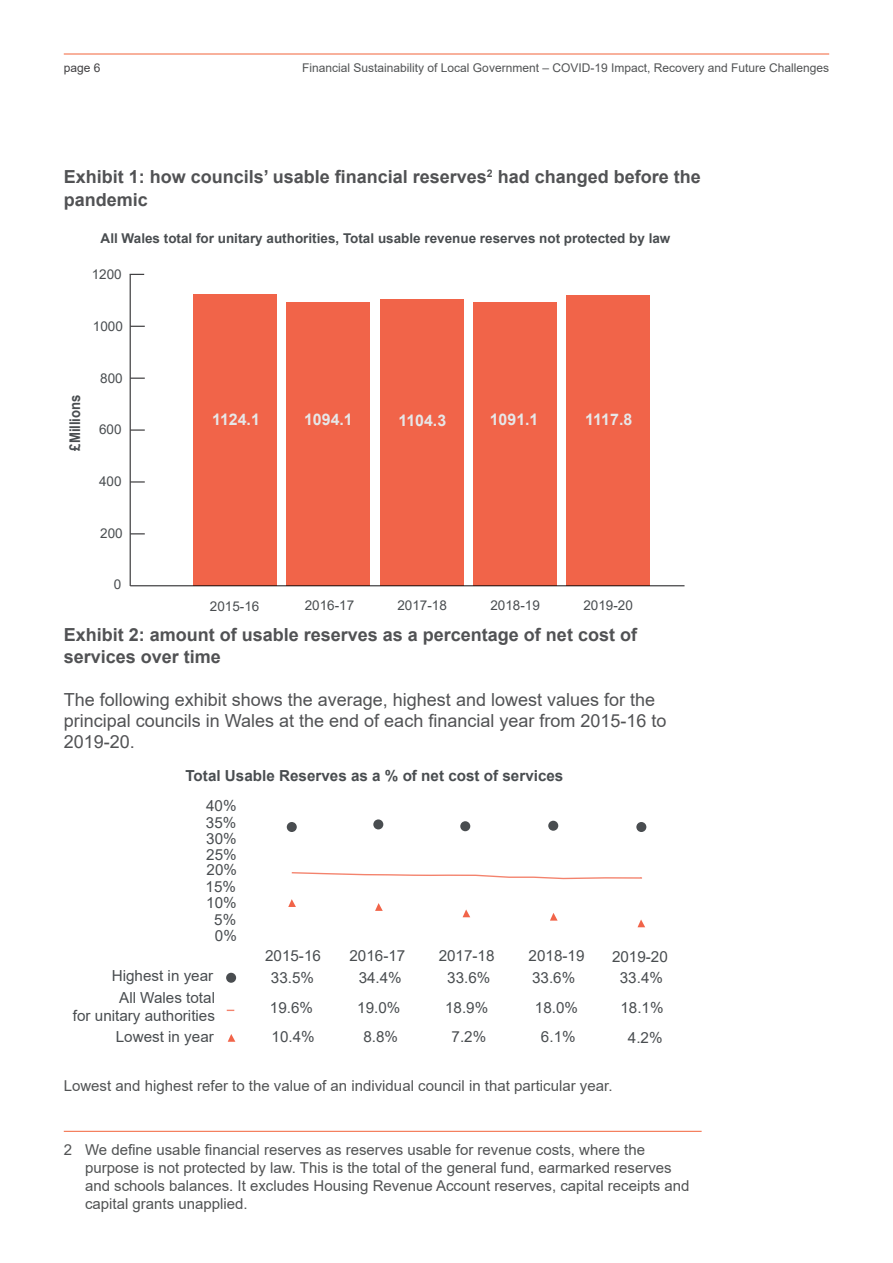
<style>
.page{position:relative;width:893px;height:1263px;background:#fff}
.page>*{position:absolute;margin:0;border:0;box-sizing:border-box;transform-origin:0 0}
.Exhibit_heading{font:700 18px/22.5px "Arial";color:#515254}
.t1{font:18px/21px "Arial";color:#515254}
.t2{font:700 15.9px "Arial";color:#e6e7e8}
.t3{font:15.15px/15.6px "Arial";color:#494d50;text-align:right}
.t4{font:700 15.15px "Arial";color:#494d50}
.Footnotes{font:15px/18px "Arial";color:#515354}
.t5{font:700 14.7px "Arial";color:#494d50;scale:.89 1}
.t6{font:700 13.5px "Arial";color:#494d50}
.t7{font:13.5px "Arial";color:#494d50}
.t8{font:12px "Arial";color:#515354}
.t9{font:12px "Arial";color:#414042}
</style>
<div class="page">
<hr style="left:64px;top:54px;width:765px;height:1px;background:#f2633a">
<hr style="left:64px;top:1131px;width:638px;height:1px;background:#f2633a">
<hr style="left:130px;top:585px;width:554px;height:1px;background:#414042">
<hr style="left:130px;top:275px;width:1px;height:311px;background:#414042">
<svg style="left:130px;top:533px;width:15px;height:1px"></svg>
<svg style="left:130px;top:481px;width:15px;height:2px"></svg>
<svg style="left:130px;top:429px;width:15px;height:2px"></svg>
<svg style="left:130px;top:378px;width:15px;height:1px"></svg>
<svg style="left:131px;top:326px;width:14px;height:1px"></svg>
<svg style="left:130px;top:274px;width:14px;height:1px"></svg>
<div style="left:566px;top:296px;width:84px;height:290px;background:#f16449"></div>
<div style="left:473px;top:303px;width:84px;height:283px;background:#f16449"></div>
<div style="left:380px;top:299px;width:84px;height:287px;background:#f16449"></div>
<div style="left:286px;top:302px;width:84px;height:284px;background:#f16449"></div>
<div style="left:193px;top:294px;width:84px;height:292px;background:#f16449"></div>
<div style="left:287px;top:822px;width:10px;height:10px;background:#494d50;border-radius:50%"></div>
<div style="left:226px;top:973px;width:10px;height:10px;background:#494d50;border-radius:50%"></div>
<div style="left:373px;top:819px;width:10px;height:10px;background:#494d50;border-radius:50%"></div>
<div style="left:460px;top:821px;width:10px;height:10px;background:#494d50;border-radius:50%"></div>
<div style="left:548px;top:821px;width:10px;height:10px;background:#494d50;border-radius:50%"></div>
<div style="left:636px;top:822px;width:10px;height:10px;background:#494d50;border-radius:50%"></div>
<svg style="left:288px;top:899px;width:8px;height:8px"></svg>
<svg style="left:228px;top:1034px;width:7px;height:8px"></svg>
<svg style="left:375px;top:903px;width:8px;height:8px"></svg>
<svg style="left:463px;top:909px;width:7px;height:8px"></svg>
<svg style="left:550px;top:913px;width:8px;height:8px"></svg>
<svg style="left:637px;top:919px;width:8px;height:8px"></svg>
<svg style="left:292px;top:872px;width:350px;height:7px"></svg>
<p class="t9" style="left:64px;top:59px;width:38px">page 6</p>
<p class="t8" style="left:302px;top:59px;width:528px">Financial Sustainability of Local Government – COVID-19 Impact, Recovery and Future Challenges</p>
<p class="Exhibit_heading" style="left:64px;top:166px;width:639px">Exhibit 1: how councils’ usable financial reserves<sup>2</sup> had changed before the pandemic</p>
<p class="t6" style="left:101px;top:228px;width:571px">All Wales total for unitary authorities, Total usable revenue reserves not protected by law</p>
<p class="t7" style="left:92px;top:265px;width:32px">1200</p>
<p class="t7" style="left:93px;top:317px;width:32px">1000</p>
<p class="t5" style="left:65px;top:451px;width:65px;rotate:-90deg">£Millions</p>
<p class="t7" style="left:100px;top:369px;width:24px">800</p>
<p class="t7" style="left:99px;top:420px;width:24px">600</p>
<p class="t7" style="left:99px;top:472px;width:24px">400</p>
<p class="t7" style="left:100px;top:523px;width:24px">200</p>
<p class="t7" style="left:114px;top:575px;width:9px">0</p>
<p class="t2" style="left:212px;top:408px;width:49px">1124.1</p>
<p class="t2" style="left:304px;top:409px;width:50px">1094.1</p>
<p class="t2" style="left:398px;top:409px;width:49px">1104.3</p>
<p class="t2" style="left:490px;top:408px;width:50px">1091.1</p>
<p class="t2" style="left:585px;top:408px;width:49px">1117.8</p>
<p class="t7" style="left:210px;top:597px;width:51px">2015-16</p>
<p class="t7" style="left:305px;top:596px;width:51px">2016-17</p>
<p class="t7" style="left:397px;top:596px;width:51px">2017-18</p>
<p class="t7" style="left:490px;top:596px;width:51px">2018-19</p>
<p class="t7" style="left:583px;top:596px;width:51px">2019-20</p>
<p class="Exhibit_heading" style="left:64px;top:623px;width:575px">Exhibit 2: amount of usable reserves as a percentage of net cost of services over time</p>
<p class="t1" style="left:64px;top:689px;width:604px">The following exhibit shows the average, highest and lowest values for the principal councils in Wales at the end of each financial year from 2015-16 to<br>2019-20.</p>
<p class="t4" style="left:185px;top:764px;width:379px">Total Usable Reserves as a % of net cost of services</p>
<p class="t3" style="left:206px;top:797px;width:32px">40%</p>
<p class="t3" style="left:206px;top:815px;width:33px;text-align:justify">35% 30% 25% 20%</p>
<p class="t3" style="left:206px;top:878px;width:33px;line-height:16.4px">15%<br>10%<br>5%<br>0%</p>
<p class="t3" style="left:112px;top:968px;width:103px">Highest in year</p>
<p class="t3" style="left:73px;top:988px;width:144px;line-height:18.3px">All Wales total<br>for unitary authorities</p>
<p class="t3" style="left:116px;top:1028px;width:100px">Lowest in year</p>
<p class="t3" style="left:265px;top:948px;width:57px">2015-16</p>
<p class="t3" style="left:270px;top:962px;width:46px;line-height:29.5px;text-align:justify">33.5% 19.6% 10.4%</p>
<p class="t3" style="left:349px;top:948px;width:57px">2016-17</p>
<p class="t3" style="left:439px;top:948px;width:57px">2017-18</p>
<p class="t3" style="left:529px;top:948px;width:57px">2018-19</p>
<p class="t3" style="left:612px;top:948px;width:57px">2019-20</p>
<p class="t3" style="left:359px;top:969px;width:45px">34.4%</p>
<p class="t3" style="left:447px;top:969px;width:45px">33.6%</p>
<p class="t3" style="left:532px;top:969px;width:45px">33.6%</p>
<p class="t3" style="left:620px;top:970px;width:45px">33.4%</p>
<p class="t3" style="left:357px;top:999px;width:45px">19.0%</p>
<p class="t3" style="left:445px;top:999px;width:45px">18.9%</p>
<p class="t3" style="left:535px;top:999px;width:45px">18.0%</p>
<p class="t3" style="left:620px;top:1000px;width:45px">18.1%</p>
<p class="t3" style="left:363px;top:1029px;width:36px">8.8%</p>
<p class="t3" style="left:452px;top:1029px;width:36px">7.2%</p>
<p class="t3" style="left:541px;top:1028px;width:36px">6.1%</p>
<p class="t3" style="left:628px;top:1029px;width:36px">4.2%</p>
<p class="Footnotes" style="left:64px;top:1076px;width:550px">Lowest and highest refer to the value of an individual council in that particular year.</p>
<p class="Footnotes" style="left:85px;top:1140px;width:606px;text-indent:-21px">2 We define usable financial reserves as reserves usable for revenue costs, where the purpose is not protected by law. This is the total of the general fund, earmarked reserves and schools balances. It excludes Housing Revenue Account reserves, capital receipts and capital grants unapplied.</p>
</div>
